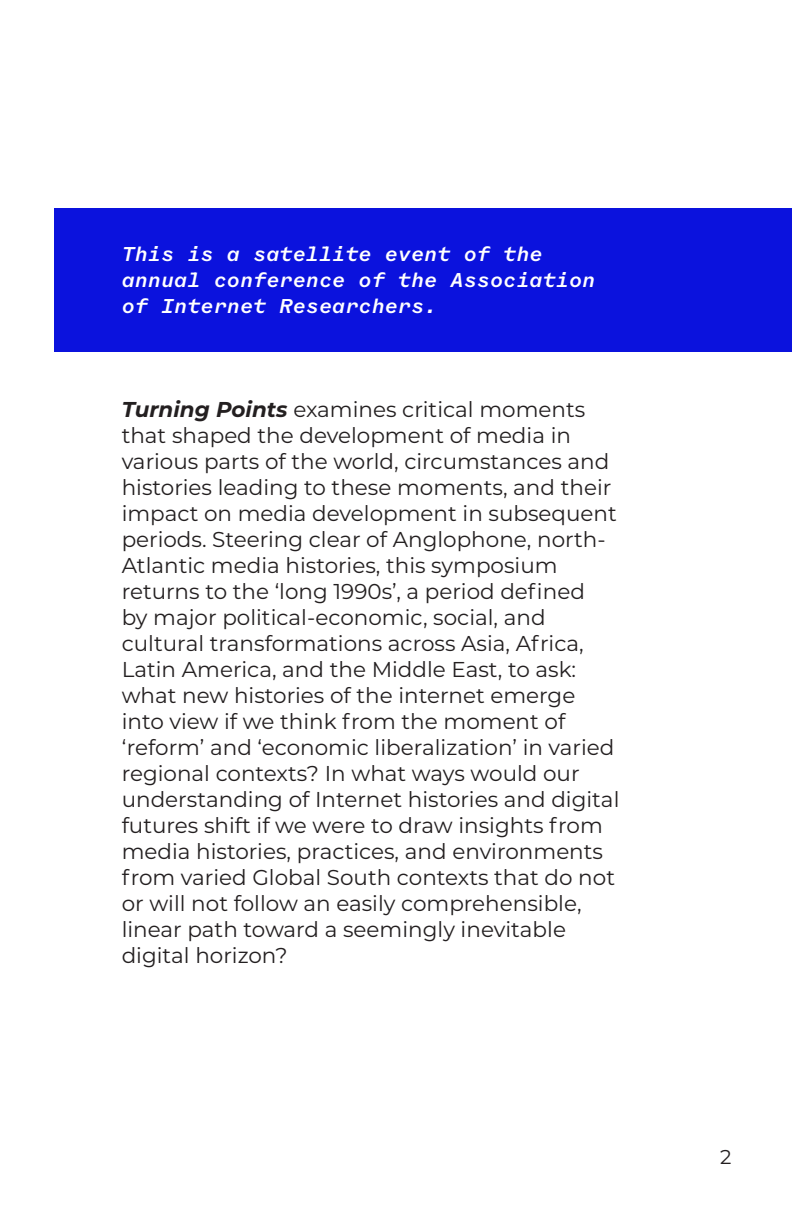
<style>
.page{position:relative;width:792px;height:1224px;background:#fff}
.page>*{position:absolute;margin:0;border:0;box-sizing:border-box;transform-origin:0 0}
.Paragraph_Style_1{font:21.6px/26px "Montserrat";color:#231f20}
.Paragraph_Style_1-2{font:italic 300 21.6px/26px "Coordinates Var";color:#fff}
.t1{font:20px "Montserrat";color:#231f20}
.s1{font-weight:700;font-style:italic}
</style>
<div class="page">
<div style="left:55px;top:208px;width:737px;height:144px;background:#0b12dd"></div>
<p class="Paragraph_Style_1-2" style="left:122px;top:241px;width:475px">This is a satellite event of the annual conference of the Association of Internet Researchers.</p>
<p class="Paragraph_Style_1" style="left:122px;top:396px;width:499px"><span class="s1">Turning Points</span> examines critical moments that shaped the development of media in various parts of the world, circumstances and histories leading to these moments, and their impact on media development in subsequent periods. Steering clear of Anglophone, north-Atlantic media histories, this symposium returns to the ‘long 1990s’, a period defined<br>by major political-economic, social, and cultural transformations across Asia, Africa, Latin America, and the Middle East, to ask: what new histories of the internet emerge into view if we think from the moment of ‘reform’ and ‘economic liberalization’ in varied regional contexts? In what ways would our understanding of Internet histories and digital futures shift if we were to draw insights from media histories, practices, and environments from varied Global South contexts that do not or will not follow an easily comprehensible, linear path toward a seemingly inevitable digital horizon?</p>
<p class="t1" style="left:720px;top:1143px;width:13px">2</p>
</div>
